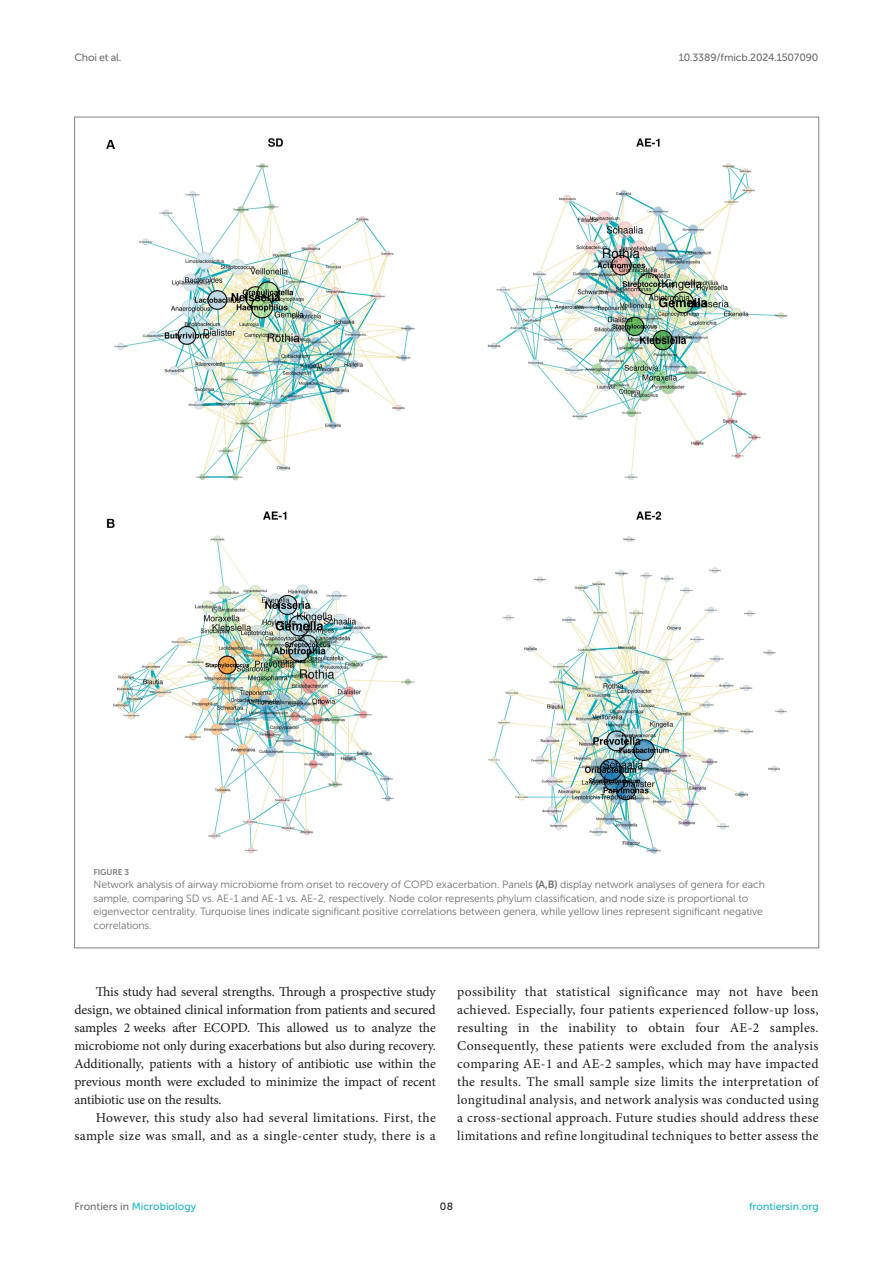
<style>
.page{position:relative;width:893px;height:1263px;background:#fff}
.page>*{position:absolute;margin:0;border:0;box-sizing:border-box;transform-origin:0 0}
.TEXT{font:13.5px/18px "Minion Pro";letter-spacing:.02em;color:#1b1c1b;text-align:justify}
.FIG_LEG{font:10.5px/13.5px "Museo Sans 300";letter-spacing:-.01em;color:#706f70}
.t1{font:10.5px "Museo Sans 500";color:#1db5c3}
.t2{font:10.5px "Museo Sans 500";letter-spacing:-.015em;color:#706f70}
.t3{font:10.5px "Museo Sans 500";color:#1b1c1b}
.FIG_HD{font:8.25px "Museo Sans 700";letter-spacing:-.01em;color:#7e7f7f}
.s1{font-family:"Museo Sans 700"}
.s2{color:#706f70}
</style>
<div class="page">
<img style="left:106px;top:138px;width:682px;height:716px">
<p class="t2" style="left:74px;top:51px;width:49px">Choi et al.</p>
<p class="t2" style="left:679px;top:51px;width:141px">10.3389/fmicb.2024.1507090</p>
<p class="FIG_HD" style="left:94px;top:867px;width:37px">FIGURE 3</p>
<p class="FIG_LEG" style="left:94px;top:878px;width:673px">Network analysis of airway microbiome from onset to recovery of COPD exacerbation. Panels <span class="s1">(A,B)</span> display network analyses of genera for each sample, comparing SD vs. AE-1 and AE-1 vs. AE-2, respectively. Node color represents phylum classification, and node size is proportional to eigenvector centrality. Turquoise lines indicate significant positive correlations between genera, while yellow lines represent significant negative correlations.</p>
<p class="TEXT" style="left:74px;top:983px;width:363px;text-indent:21px">This study had several strengths. Through a prospective study design, we obtained clinical information from patients and secured samples 2 weeks after ECOPD. This allowed us to analyze the microbiome not only during exacerbations but also during recovery.<br>Additionally, patients with a history of antibiotic use within the previous month were excluded to minimize the impact of recent antibiotic use on the results.</p>
<p class="TEXT" style="left:74px;top:1109px;width:363px;text-align:right">However, this study also had several limitations. First, the sample size was small, and as a single-center study, there is a</p>
<p class="TEXT" style="left:457px;top:983px;width:363px">possibility that statistical significance may not have been achieved. Especially, four patients experienced follow-up loss, resulting in the inability to obtain four AE-2 samples.<br>Consequently, these patients were excluded from the analysis comparing AE-1 and AE-2 samples, which may have impacted the results. The small sample size limits the interpretation of longitudinal analysis, and network analysis was conducted using a cross-sectional approach. Future studies should address these limitations and refine longitudinal techniques to better assess the</p>
<p class="t1" style="left:74px;top:1200px;width:123px"><span class="s2">Frontiers in</span> Microbiology</p>
<p class="t3" style="left:440px;top:1200px;width:15px">08</p>
<p class="t1" style="left:749px;top:1200px;width:71px">frontiersin.org</p>
</div>
